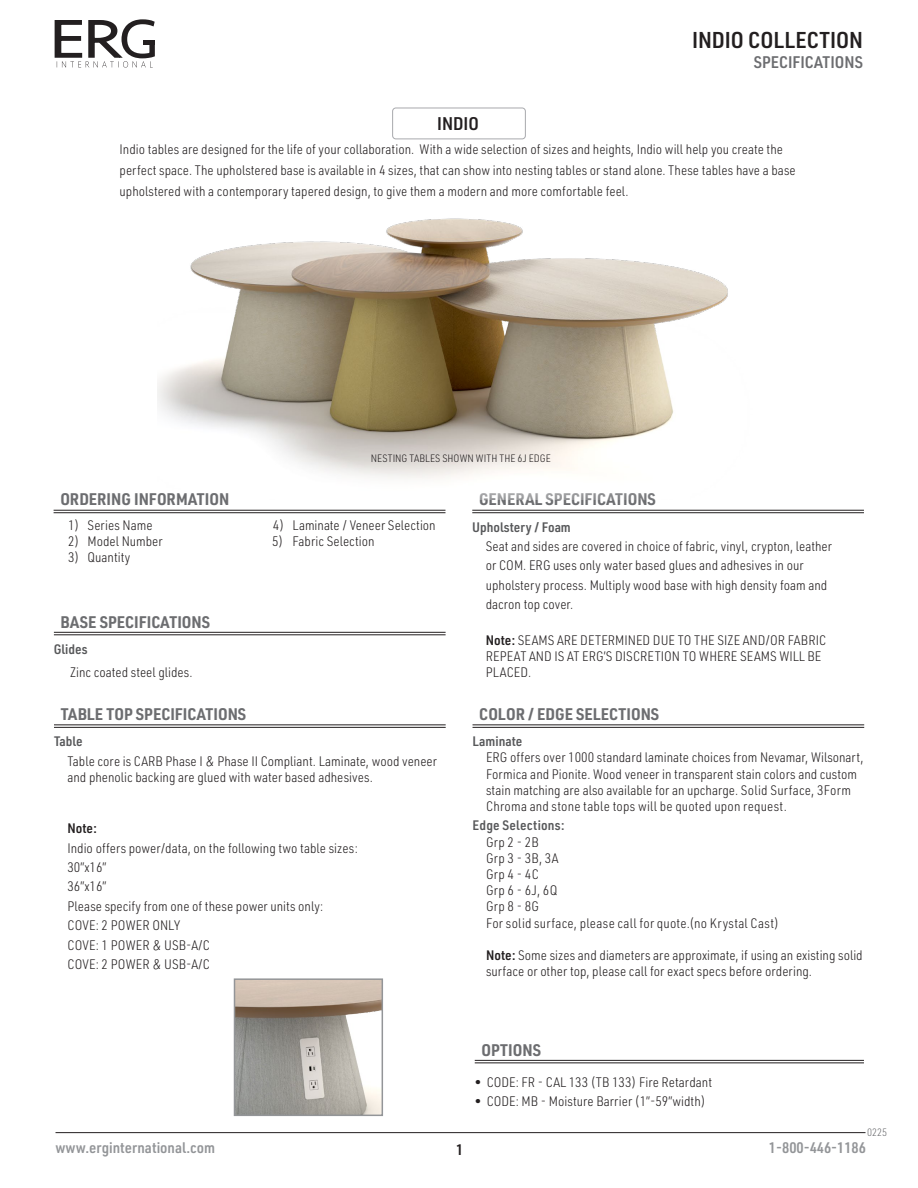
<style>
.page{position:relative;width:918px;height:1188px;background:#fff}
.page>*{position:absolute;margin:0;border:0;box-sizing:border-box;transform-origin:0 0}
.H_LT_PG_Header{font:600 22.5px "URWDIN Semi Cond";letter-spacing:-.005em;color:#231f20}
.t1{font:600 18px "URWDIN Semi Cond";color:#231f20}
.NEW_Subhead_rule_below{font:700 16.5px "URWDIN Semi Cond";color:#6c6d70}
.H_LT_PG_Header-2{font:600 16.5px "URWDIN Semi Cond";color:#6c6d70}
.t2{font:600 15px "URWDIN Semi Cond";color:#939598}
.t3{font:600 15px "URWDIN Semi Cond";color:#231f20}
.New_List_text{font:300 13.5px/16.2px "URWDIN Semi Cond";color:#231f20}
.New_Subhead_9pt_80{font:300 13.5px/16.2px "URWDIN Semi Cond";color:#231f20}
.New_Option_Bullets{font:300 13.5px "URWDIN Semi Cond";color:#231f20}
.New_List_text-2{font:300 13.5px "URWDIN Semi Cond";letter-spacing:.02em;color:#231f20}
.New_Subhead_9pt_80-2{font:600 13.5px "URWDIN Semi Cond";color:#57585a}
.New_Subhead_9pt_80-3{font:600 13.5px "URWDIN Semi Cond";letter-spacing:.02em;color:#57585a}
.New_List_text-3{font:600 13.5px "URWDIN Semi Cond";color:#231f20}
.NEW_Callout_7_point{font:300 10.5px "URWDIN Semi Cond";color:#231f20}
.t4{font:300 10.5px "URWDIN Semi Cond";color:#6c6d70}
.s1{font-weight:600}
</style>
<div class="page">
<hr style="left:56px;top:1132px;width:810px;height:1px;background:#231f20">
<svg style="left:54px;top:19px;width:101px;height:48px"></svg>
<div style="left:144px;top:40px;width:11px;height:5px;background:#231f20"></div>
<hr style="left:54px;top:632px;width:392px;height:1px;background:#231f20">
<hr style="left:54px;top:635px;width:392px;height:1px;background:#231f20">
<hr style="left:54px;top:510px;width:391px;height:1px;background:#231f20">
<hr style="left:54px;top:512px;width:391px;height:1px;background:#231f20">
<div style="left:392px;top:108px;width:134px;height:31px;border:1px solid #a8a9ad;border-radius:3px"></div>
<hr style="left:473px;top:725px;width:391px;height:1px;background:#231f20">
<hr style="left:473px;top:727px;width:391px;height:1px;background:#231f20">
<hr style="left:472px;top:510px;width:392px;height:1px;background:#231f20">
<hr style="left:472px;top:512px;width:392px;height:1px;background:#231f20">
<hr style="left:54px;top:725px;width:392px;height:1px;background:#231f20">
<hr style="left:54px;top:727px;width:392px;height:1px;background:#231f20">
<img style="left:157px;top:218px;width:571px;height:261px">
<img style="left:237px;top:981px;width:143px;height:132px">
<div style="left:234px;top:978px;width:149px;height:138px;border:2px solid #939598"></div>
<hr style="left:475px;top:1060px;width:389px;height:1px;background:#231f20">
<hr style="left:475px;top:1063px;width:389px;height:1px;background:#231f20">
<p class="H_LT_PG_Header" style="left:692px;top:25px;width:172px">INDIO COLLECTION</p>
<p class="H_LT_PG_Header-2" style="left:754px;top:51px;width:111px">SPECIFICATIONS</p>
<p class="t1" style="left:437px;top:112px;width:43px">INDIO</p>
<p class="New_List_text" style="left:120px;top:139px;width:678px;line-height:21px">Indio tables are designed for the life of your collaboration. With a wide selection of sizes and heights, Indio will help you create the perfect space. The upholstered base is available in 4 sizes, that can show into nesting tables or stand alone. These tables have a base upholstered with a contemporary tapered design, to give them a modern and more comfortable feel.</p>
<p class="NEW_Subhead_rule_below" style="left:60px;top:488px;width:171px">ORDERING INFORMATION</p>
<p class="New_List_text" style="left:68px;top:516px;width:86px">1) Series Name</p>
<p class="New_List_text" style="left:68px;top:533px;width:96px">2) Model Number</p>
<p class="New_List_text" style="left:68px;top:549px;width:64px">3) Quantity</p>
<p class="NEW_Subhead_rule_below" style="left:61px;top:610px;width:151px">BASE SPECIFICATIONS</p>
<p class="New_Subhead_9pt_80-2" style="left:54px;top:640px;width:35px">Glides</p>
<p class="New_Subhead_9pt_80" style="left:70px;top:663px;width:124px">Zinc coated steel glides.</p>
<p class="NEW_Callout_7_point" style="left:371px;top:451px;width:181px">NESTING TABLES SHOWN WITH THE 6J EDGE</p>
<p class="New_List_text" style="left:273px;top:516px;width:164px">4) Laminate / Veneer Selection</p>
<p class="New_List_text" style="left:272px;top:533px;width:104px">5) Fabric Selection</p>
<p class="NEW_Subhead_rule_below" style="left:479px;top:488px;width:178px">GENERAL SPECIFICATIONS</p>
<p class="New_Subhead_9pt_80-2" style="left:472px;top:518px;width:100px">Upholstery / Foam</p>
<p class="New_Subhead_9pt_80" style="left:486px;top:538px;width:348px">Seat and sides are covered in choice of fabric, vinyl, crypton, leather</p>
<p class="New_Subhead_9pt_80" style="left:486px;top:557px;width:319px">or COM. ERG uses only water based glues and adhesives in our</p>
<p class="New_Subhead_9pt_80" style="left:486px;top:577px;width:343px">upholstery process. Multiply wood base with high density foam and</p>
<p class="New_Subhead_9pt_80" style="left:486px;top:596px;width:89px">dacron top cover.</p>
<p class="New_List_text" style="left:486px;top:632px;width:342px"><span class="s1">Note:</span> SEAMS ARE DETERMINED DUE TO THE SIZE AND/OR FABRIC<br>REPEAT AND IS AT ERG’S DISCRETION TO WHERE SEAMS WILL BE<br>PLACED.</p>
<p class="NEW_Subhead_rule_below" style="left:61px;top:703px;width:187px">TABLE TOP SPECIFICATIONS</p>
<p class="New_Subhead_9pt_80-2" style="left:54px;top:732px;width:30px">Table</p>
<p class="New_Subhead_9pt_80" style="left:68px;top:752px;width:371px">Table core is CARB Phase I &amp; Phase II Compliant. Laminate, wood veneer and phenolic backing are glued with water based adhesives.</p>
<p class="New_List_text-3" style="left:68px;top:819px;width:31px">Note:</p>
<p class="New_Subhead_9pt_80" style="left:68px;top:839px;width:292px">Indio offers power/data, on the following two table sizes:</p>
<p class="New_Subhead_9pt_80" style="left:68px;top:859px;width:41px">30”x16”</p>
<p class="New_Subhead_9pt_80" style="left:68px;top:878px;width:41px">36”x16”</p>
<p class="New_Subhead_9pt_80" style="left:68px;top:898px;width:257px">Please specify from one of these power units only:</p>
<p class="New_Subhead_9pt_80" style="left:68px;top:917px;width:114px">COVE: 2 POWER ONLY</p>
<p class="New_Subhead_9pt_80" style="left:68px;top:937px;width:144px">COVE: 1 POWER &amp; USB-A/C</p>
<p class="New_Subhead_9pt_80" style="left:68px;top:956px;width:144px">COVE: 2 POWER &amp; USB-A/C</p>
<p class="NEW_Subhead_rule_below" style="left:479px;top:703px;width:181px">COLOR / EDGE SELECTIONS</p>
<p class="New_Subhead_9pt_80-2" style="left:473px;top:732px;width:51px">Laminate</p>
<p class="New_List_text" style="left:486px;top:749px;width:379px">ERG offers over 1000 standard laminate choices from Nevamar, Wilsonart, Formica and Pionite. Wood veneer in transparent stain colors and custom stain matching are also available for an upcharge. Solid Surface, 3Form Chroma and stone table tops will be quoted upon request.</p>
<p class="New_Subhead_9pt_80-3" style="left:473px;top:817px;width:93px">Edge Selections:</p>
<p class="New_List_text" style="left:486px;top:833px;width:54px">Grp 2 - 2B</p>
<p class="New_List_text" style="left:486px;top:850px;width:74px">Grp 3 - 3B, 3A</p>
<p class="New_List_text" style="left:486px;top:866px;width:54px">Grp 4 - 4C</p>
<p class="New_List_text" style="left:486px;top:882px;width:73px">Grp 6 - 6J, 6Q</p>
<p class="New_List_text" style="left:486px;top:898px;width:55px">Grp 8 - 8G</p>
<p class="New_List_text-2" style="left:486px;top:914px;width:295px">For solid surface, please call for quote.(no Krystal Cast)</p>
<p class="New_List_text" style="left:486px;top:947px;width:378px"><span class="s1">Note:</span> Some sizes and diameters are approximate, if using an existing solid surface or other top, please call for exact specs before ordering.</p>
<p class="NEW_Subhead_rule_below" style="left:482px;top:1038px;width:61px">OPTIONS</p>
<p class="New_Option_Bullets" style="left:475px;top:1073px;width:239px">• CODE: FR - CAL 133 (TB 133) Fire Retardant</p>
<p class="New_Option_Bullets" style="left:475px;top:1093px;width:232px">• CODE: MB - Moisture Barrier (1”-59”width)</p>
<p class="t4" style="left:867px;top:1125px;width:22px">0225</p>
<p class="t2" style="left:56px;top:1138px;width:161px">www.erginternational.com</p>
<p class="t2" style="left:769px;top:1138px;width:99px">1-800-446-1186</p>
<p class="t3" style="left:456px;top:1139px;width:9px">1</p>
</div>
